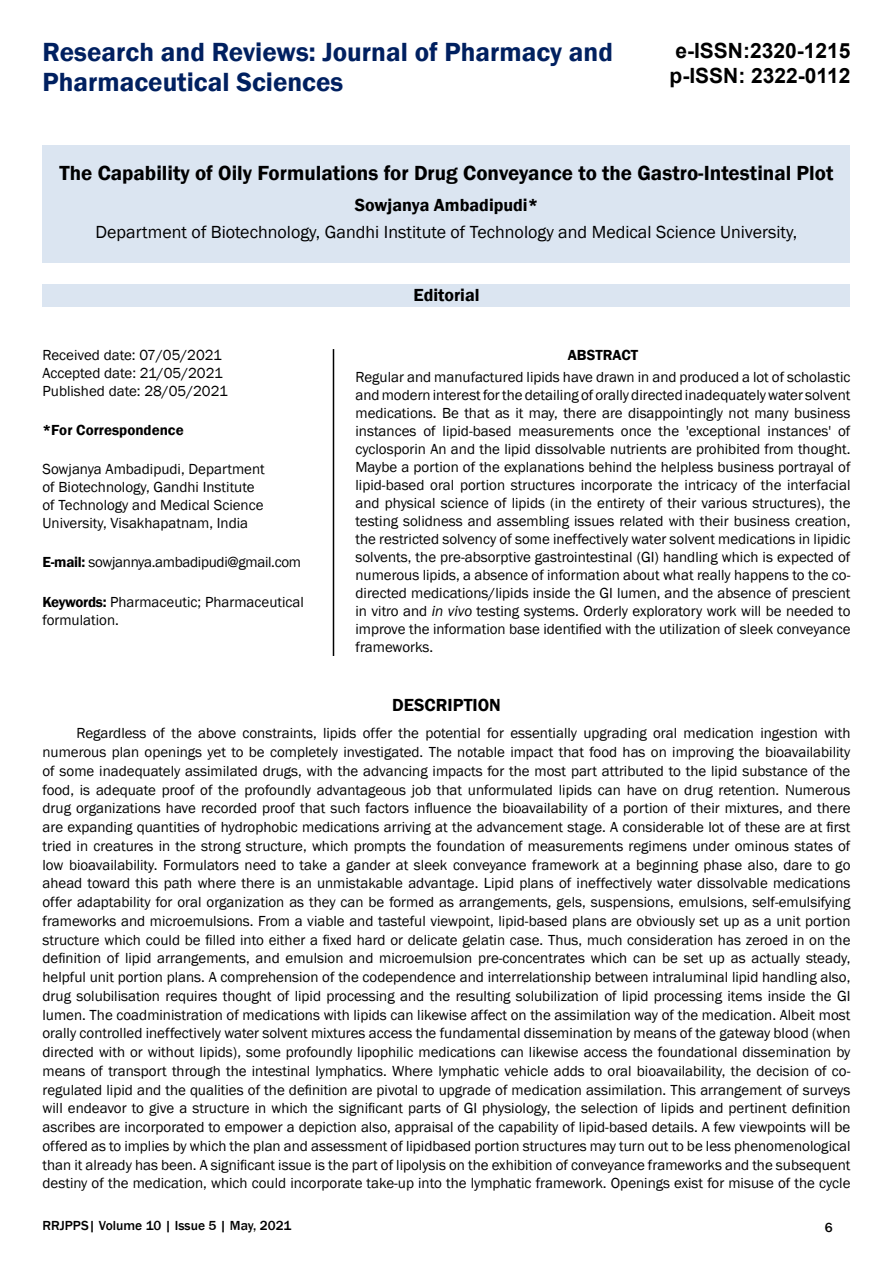
<style>
.page{position:relative;width:893px;height:1263px;background:#fff}
.page>*{position:absolute;margin:0;border:0;box-sizing:border-box;transform-origin:0 0}
.t1{font:600 27px/29.4px "Franklin Gothic";color:#002060}
.t2{font:600 21px "Franklin Gothic";color:#000}
.t3{font:700 21px/25.2px "Arial";color:#000}
.t4{font:18px "Franklin Gothic";color:#000}
.t5{font:600 18px "Franklin Gothic";color:#000}
.t6{font:15px/18.8px "Franklin Gothic";color:#000}
.t7{font:15px "Franklin Gothic";letter-spacing:-.02em;color:#000}
.t8{font:600 15px "Franklin Gothic";color:#000}
.t9{font:500 13.5px "Franklin Gothic";color:#000}
.s1{font-weight:600}
.s2{font-style:italic}
</style>
<div class="page">
<div style="left:43px;top:145px;width:807px;height:117px;background:#dbe5f1"></div>
<div style="left:43px;top:284px;width:807px;height:23px;background:#dbe5f1"></div>
<hr style="left:333px;top:349px;width:1px;height:307px;background:#000">
<h1 class="t1" style="left:43px;top:38px;width:572px">Research and Reviews: Journal of Pharmacy and<br>Pharmaceutical Sciences</h1>
<h2 class="t3" style="left:669px;top:38px;width:182px">e-ISSN:2320-1215 p-ISSN: 2322-0112</h2>
<h2 class="t2" style="left:60px;top:160px;width:775px">The Capability of Oily Formulations for Drug Conveyance to the Gastro-Intestinal Plot</h2>
<p class="t5" style="left:355px;top:194px;width:185px">Sowjanya Ambadipudi*</p>
<p class="t4" style="left:96px;top:221px;width:703px">Department of Biotechnology, Gandhi Institute of Technology and Medical Science University,</p>
<p class="t6" style="left:43px;top:346px;width:187px;line-height:18px">Received date: 07/05/2021<br>Accepted date: 21/05/2021<br>Published date: 28/05/2021</p>
<p class="t8" style="left:43px;top:421px;width:143px">*For Correspondence</p>
<p class="t6" style="left:43px;top:460px;width:224px;line-height:18px">Sowjanya Ambadipudi, Department of Biotechnology, Gandhi Institute of Technology and Medical Science University, Visakhapatnam, India</p>
<p class="t7" style="left:43px;top:553px;width:260px"><span class="s1">E-mail:</span> sowjannya.ambadipudi@gmail.com</p>
<p class="t6" style="left:43px;top:593px;width:263px;line-height:18px"><span class="s1">Keywords:</span> Pharmaceutic; Pharmaceutical formulation.</p>
<p class="t5" style="left:413px;top:283px;width:68px">Editorial</p>
<p class="t8" style="left:568px;top:345px;width:72px">ABSTRACT</p>
<p class="t6" style="left:355px;top:368px;width:496px;line-height:18px;text-align:justify">Regular and manufactured lipids have drawn in and produced a lot of scholastic and modern interest for the detailing of orally directed inadequately water solvent medications. Be that as it may, there are disappointingly not many business instances of lipid-based measurements once the 'exceptional instances' of cyclosporin An and the lipid dissolvable nutrients are prohibited from thought.<br>Maybe a portion of the explanations behind the helpless business portrayal of lipid-based oral portion structures incorporate the intricacy of the interfacial and physical science of lipids (in the entirety of their various structures), the testing solidness and assembling issues related with their business creation, the restricted solvency of some ineffectively water solvent medications in lipidic solvents, the pre-absorptive gastrointestinal (GI) handling which is expected of numerous lipids, a absence of information about what really happens to the co&shy;directed medications/lipids inside the GI lumen, and the absence of prescient in vitro and <span class="s2">in vivo</span> testing systems. Orderly exploratory work will be needed to improve the information base identified with the utilization of sleek conveyance frameworks.</p>
<p class="t5" style="left:392px;top:694px;width:110px">DESCRIPTION</p>
<p class="t6" style="left:43px;top:724px;width:809px;text-align:justify;text-indent:34px">Regardless of the above constraints, lipids offer the potential for essentially upgrading oral medication ingestion with numerous plan openings yet to be completely investigated. The notable impact that food has on improving the bioavailability of some inadequately assimilated drugs, with the advancing impacts for the most part attributed to the lipid substance of the food, is adequate proof of the profoundly advantageous job that unformulated lipids can have on drug retention. Numerous drug organizations have recorded proof that such factors influence the bioavailability of a portion of their mixtures, and there are expanding quantities of hydrophobic medications arriving at the advancement stage. A considerable lot of these are at first tried in creatures in the strong structure, which prompts the foundation of measurements regimens under ominous states of low bioavailability. Formulators need to take a gander at sleek conveyance framework at a beginning phase also, dare to go ahead toward this path where there is an unmistakable advantage. Lipid plans of ineffectively water dissolvable medications offer adaptability for oral organization as they can be formed as arrangements, gels, suspensions, emulsions, self-emulsifying frameworks and microemulsions. From a viable and tasteful viewpoint, lipid-based plans are obviously set up as a unit portion structure which could be filled into either a fixed hard or delicate gelatin case. Thus, much consideration has zeroed in on the definition of lipid arrangements, and emulsion and microemulsion pre-concentrates which can be set up as actually steady, helpful unit portion plans. A comprehension of the codependence and interrelationship between intraluminal lipid handling also, drug solubilisation requires thought of lipid processing and the resulting solubilization of lipid processing items inside the GI lumen. The coadministration of medications with lipids can likewise affect on the assimilation way of the medication. Albeit most orally controlled ineffectively water solvent mixtures access the fundamental dissemination by means of the gateway blood (when directed with or without lipids), some profoundly lipophilic medications can likewise access the foundational dissemination by means of transport through the intestinal lymphatics. Where lymphatic vehicle adds to oral bioavailability, the decision of co&shy;regulated lipid and the qualities of the definition are pivotal to upgrade of medication assimilation. This arrangement of surveys will endeavor to give a structure in which the significant parts of GI physiology, the selection of lipids and pertinent definition ascribes are incorporated to empower a depiction also, appraisal of the capability of lipid-based details. A few viewpoints will be offered as to implies by which the plan and assessment of lipidbased portion structures may turn out to be less phenomenological than it already has been. A significant issue is the part of lipolysis on the exhibition of conveyance frameworks and the subsequent destiny of the medication, which could incorporate take-up into the lymphatic framework. Openings exist for misuse of the cycle</p>
<p class="t9" style="left:43px;top:1217px;width:250px">RRJPPS| Volume 10 | Issue 5 | May, 2021</p>
<p class="t9" style="left:825px;top:1219px;width:9px">6</p>
</div>
